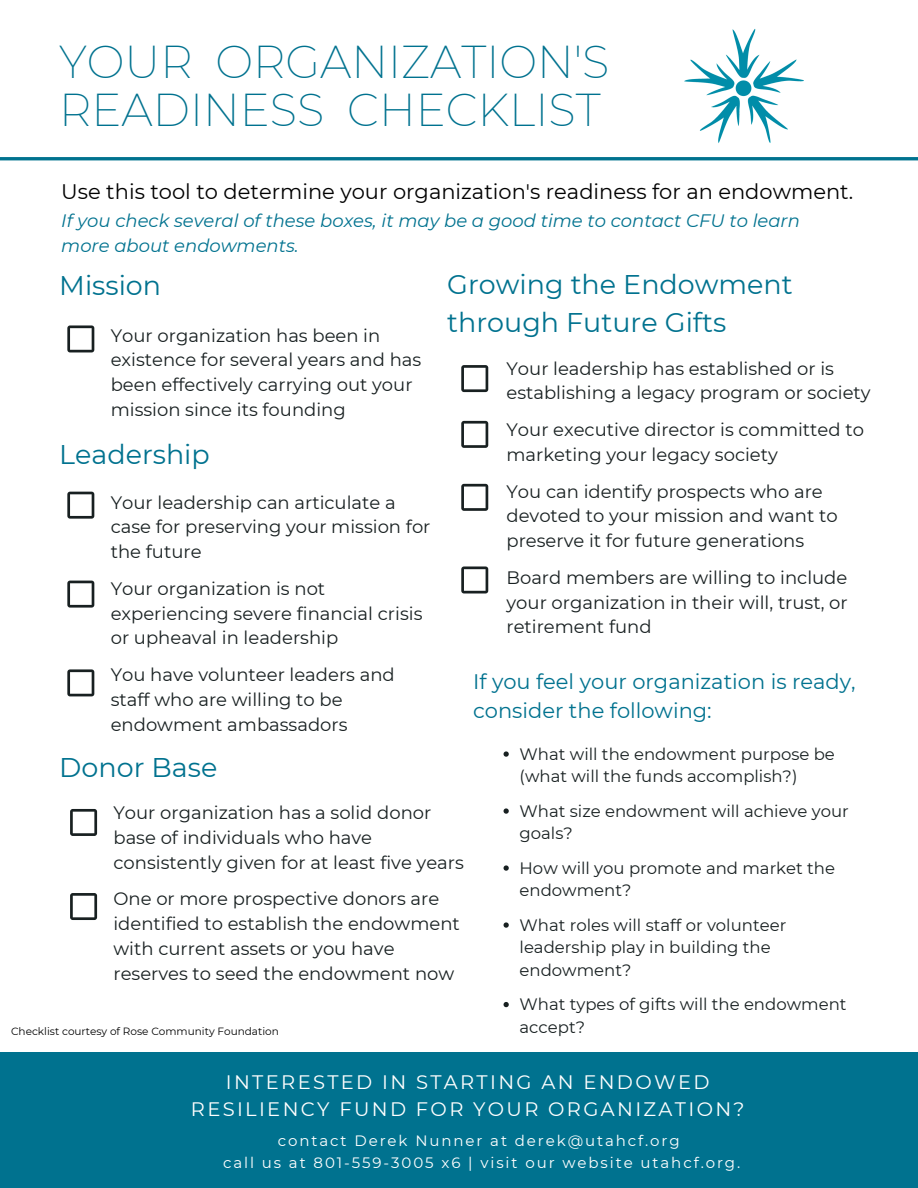
<style>
.page{position:relative;width:918px;height:1188px;background:#fff}
.page>*{position:absolute;margin:0;border:0;box-sizing:border-box;transform-origin:0 0}
.t1{font:200 45px "Montserrat";color:#00728f}
.t2{font:27px/37.2px "Montserrat";color:#00728f}
.t3{font:21px "Montserrat";color:#000}
.t4{font:21px/29.2px "Montserrat";color:#00728f}
.t5{font:19.5px/27px "Montserrat";letter-spacing:.12em;color:#fff;text-align:center}
.t6{font:18px/24.8px "Montserrat";color:#182021}
.t7{font:italic 18px/24.8px "Montserrat";color:#00728f}
.t8{font:16.5px/22.5px "Montserrat";color:#182021}
.t9{font:15px "Montserrat";letter-spacing:.125em;color:#fff}
.t10{font:10.5px "Montserrat";color:#000}
</style>
<div class="page">
<div style="left:0;top:1053px;width:918px;height:135px;background:#00728f"></div>
<svg style="left:461px;top:365px;width:27px;height:27px"></svg>
<svg style="left:461px;top:421px;width:27px;height:27px"></svg>
<svg style="left:461px;top:484px;width:27px;height:27px"></svg>
<svg style="left:461px;top:566px;width:27px;height:27px"></svg>
<svg style="left:67px;top:325px;width:27px;height:27px"></svg>
<svg style="left:67px;top:669px;width:27px;height:27px"></svg>
<svg style="left:67px;top:492px;width:27px;height:27px"></svg>
<svg style="left:67px;top:581px;width:27px;height:27px"></svg>
<svg style="left:70px;top:809px;width:27px;height:27px"></svg>
<svg style="left:70px;top:893px;width:27px;height:27px"></svg>
<hr style="left:0;top:157px;width:918px;height:3px;background:#00728f">
<img style="left:684px;top:29px;width:120px;height:114px">
<svg style="left:504px;top:751px;width:5px;height:6px"></svg>
<svg style="left:504px;top:808px;width:5px;height:6px"></svg>
<svg style="left:504px;top:865px;width:5px;height:6px"></svg>
<svg style="left:504px;top:922px;width:5px;height:6px"></svg>
<svg style="left:504px;top:1002px;width:5px;height:5px"></svg>
<p class="t1" style="left:59px;top:34px;width:552px">YOUR ORGANIZATION'S</p>
<p class="t1" style="left:59px;top:83px;width:543px">READINESS CHECKLIST</p>
<p class="t3" style="left:61px;top:179px;width:794px">Use this tool to determine your organization's readiness for an endowment.</p>
<p class="t7" style="left:61px;top:208px;width:740px">If you check several of these boxes, it may be a good time to contact CFU to learn more about endowments.</p>
<p class="t2" style="left:447px;top:266px;width:347px">Growing the Endowment through Future Gifts</p>
<p class="t2" style="left:59px;top:267px;width:103px">Mission</p>
<p class="t6" style="left:111px;top:323px;width:312px">Your organization has been in existence for several years and has been effectively carrying out your mission since its founding</p>
<p class="t6" style="left:507px;top:356px;width:366px">Your leadership has established or is establishing a legacy program or society</p>
<p class="t6" style="left:507px;top:417px;width:359px">Your executive director is committed to marketing your legacy society</p>
<p class="t6" style="left:507px;top:479px;width:333px">You can identify prospects who are devoted to your mission and want to preserve it for future generations</p>
<p class="t6" style="left:507px;top:565px;width:343px;text-align:justify">Board members are willing to include your organization in their will, trust, or retirement fund</p>
<p class="t2" style="left:59px;top:435px;width:152px">Leadership</p>
<p class="t6" style="left:111px;top:490px;width:321px">Your leadership can articulate a case for preserving your mission for the future</p>
<p class="t6" style="left:111px;top:576px;width:313px">Your organization is not experiencing severe financial crisis or upheaval in leadership</p>
<p class="t6" style="left:111px;top:662px;width:286px">You have volunteer leaders and staff who are willing to be endowment ambassadors</p>
<p class="t4" style="left:473px;top:667px;width:384px">If you feel your organization is ready, consider the following:</p>
<p class="t8" style="left:520px;top:743px;width:317px">What will the endowment purpose be (what will the funds accomplish?)</p>
<p class="t8" style="left:520px;top:800px;width:331px">What size endowment will achieve your goals?</p>
<p class="t8" style="left:520px;top:857px;width:317px">How will you promote and market the endowment?</p>
<p class="t8" style="left:520px;top:914px;width:268px">What roles will staff or volunteer leadership play in building the endowment?</p>
<p class="t8" style="left:520px;top:993px;width:328px">What types of gifts will the endowment</p>
<p class="t2" style="left:59px;top:749px;width:160px">Donor Base</p>
<p class="t6" style="left:113px;top:800px;width:352px">Your organization has a solid donor base of individuals who have consistently given for at least five years</p>
<p class="t6" style="left:113px;top:887px;width:348px">One or more prospective donors are identified to establish the endowment with current assets or you have reserves to seed the endowment now</p>
<p class="t10" style="left:11px;top:1024px;width:269px">Checklist courtesy of Rose Community Foundation</p>
<p class="t8" style="left:520px;top:1016px;width:67px">accept?</p>
<p class="t5" style="left:191px;top:1069px;width:555px">INTERESTED IN STARTING AN ENDOWED<br>RESILIENCY FUND FOR YOUR ORGANIZATION?</p>
<p class="t9" style="left:278px;top:1132px;width:403px">contact Derek Nunner at derek@utahcf.org</p>
<p class="t9" style="left:223px;top:1153px;width:519px">call us at 801-559-3005 x6 | visit our website utahcf.org.</p>
</div>
